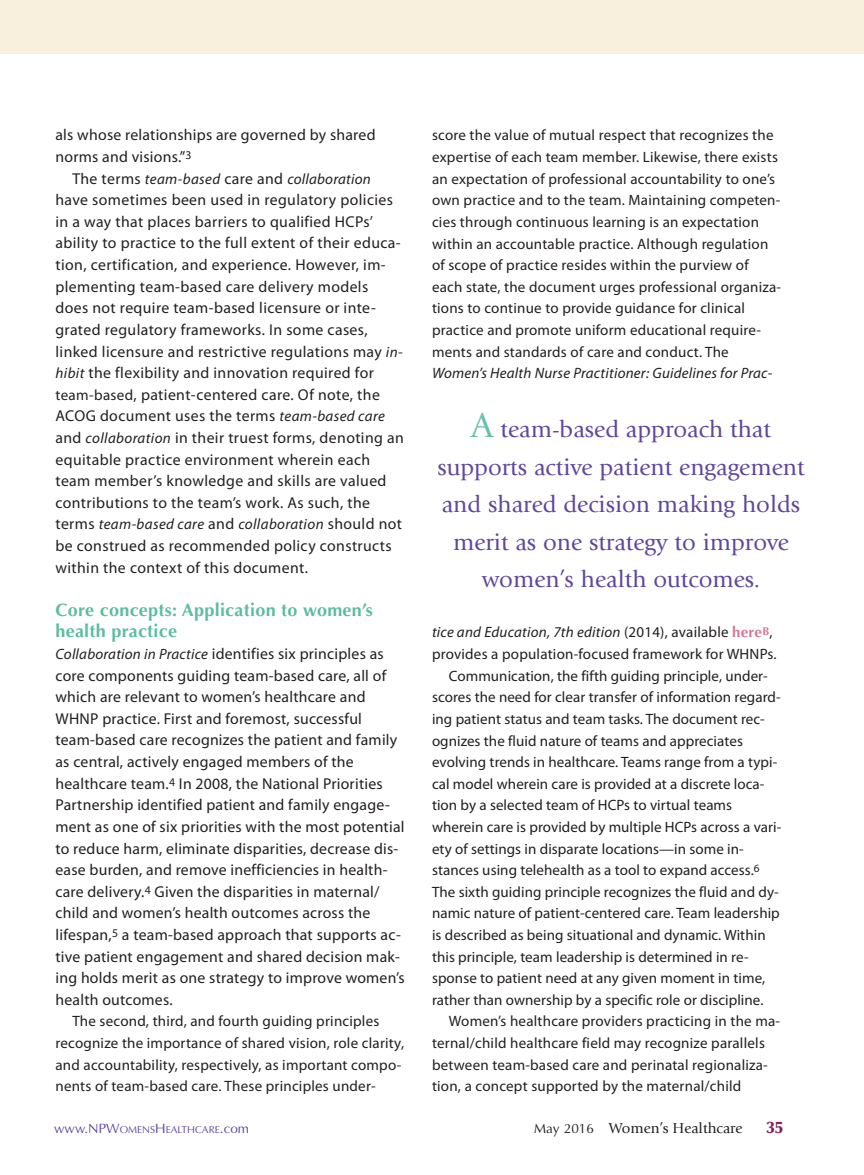
<style>
.page{position:relative;width:864px;height:1175px;background:#fff}
.page>*{position:absolute;margin:0;border:0;box-sizing:border-box;transform-origin:0 0}
.t1{font:24px/37.5px "Giovanni";color:#60479d;text-align:center}
.t2{font:700 18px/21.6px "Optima";letter-spacing:.015em;color:#5dbda0}
.t3{font:900 16.5px "Optima";color:#862155}
.t4{font:15.75px/21.6px "Myriad Pro";letter-spacing:.015em;color:#231f20}
.t5{font:15px/21.6px "Myriad Pro";letter-spacing:.01em;color:#231f20}
.t6{font:italic 15px "Myriad Pro";letter-spacing:.015em;color:#231f20}
.t7{font:15px "Giovanni";color:#231f20}
.t8{font:10.2px "Optima";color:#60479d}
.s1{font-style:normal;font-size:15.75px}
.s2{font-style:italic;font-size:15px}
.s3{font-size:15px}
.s4{font-size:36px;color:#6ac1a9}
.s5{font-style:normal}
.s6{font-family:"Optima";font-weight:700;font-style:normal;color:#d37796}
.s7{font-size:13.5px}
.s8{font-family:"Optima";font-size:13.5px}
</style>
<div class="page">
<div style="left:0;top:0;width:864px;height:54px;background:#f8efdd"></div>
<p class="t4" style="left:56px;top:126px;width:322px">als whose relationships are governed by shared norms and visions.”<sup>3</sup></p>
<p class="t6" style="left:72px;top:173px;width:300px"><span class="s1">The terms</span> team-based <span class="s1">care and</span> collaboration</p>
<p class="t4" style="left:55px;top:190px;width:350px">have sometimes been used in regulatory policies in a way that places barriers to qualified HCPs’ ability to practice to the full extent of their educa&shy;tion, certification, and experience. However, im&shy;plementing team-based care delivery models does not require team-based licensure or inte&shy;grated regulatory frameworks. In some cases, linked licensure and restrictive regulations may <span class="s2">in&shy;hibit</span> the flexibility and innovation required for <span class="s3">team-based</span>, patient-centered care. Of note, the ACOG document uses the terms <span class="s2">team-based care </span>and <span class="s2">collaboration</span> in their truest forms, denoting an equitable practice environment wherein each team member’s knowledge and skills are valued contributions to the team’s work. As such, the</p>
<p class="t6" style="left:55px;top:519px;width:348px"><span class="s1">terms</span> team-based care <span class="s1">and</span> collaboration <span class="s1">should not</span></p>
<p class="t4" style="left:56px;top:536px;width:338px">be construed as recommended policy constructs within the context of this document.</p>
<p class="t2" style="left:56px;top:599px;width:319px">Core concepts: Application to women’s health practice</p>
<p class="t4" style="left:55px;top:644px;width:351px"><span class="s2">Collaboration in Practice</span> identifies six principles as core components guiding team-based care, all of which are relevant to women’s healthcare and WHNP practice. First and foremost, successful team-based care recognizes the patient and family as central, actively engaged members of the healthcare team.<sup>4</sup> In 2008, the National Priorities Partnership identified patient and family engage&shy;ment as one of six priorities with the most potential to reduce harm, eliminate disparities, decrease dis&shy;ease burden, and remove inefficiencies in health&shy;care delivery.<sup>4</sup> Given the disparities in maternal/ child and women’s health outcomes across the lifespan,<sup>5</sup> a team-based approach that supports ac&shy;tive patient engagement and shared decision mak&shy;ing holds merit as one strategy to improve women’s health outcomes.</p>
<p class="t5" style="left:56px;top:1011px;width:350px;text-indent:17px">The second, third, and fourth guiding principles recognize the importance of shared vision, role clarity, and accountability, respectively, as important compo&shy;nents of team-based care. These principles under-</p>
<p class="t5" style="left:432px;top:126px;width:351px">score the value of mutual respect that recognizes the expertise of each team member. Likewise, there exists an expectation of professional accountability to one’s own practice and to the team. Maintaining competen&shy;cies through continuous learning is an expectation within an accountable practice. Although regulation of scope of practice resides within the purview of each state, the document urges professional organiza&shy;tions to continue to provide guidance for clinical practice and promote uniform educational require&shy;ments and standards of care and conduct. The</p>
<p class="t6" style="left:432px;top:367px;width:342px">Women’s Health Nurse Practitioner: Guidelines for Prac-</p>
<h1 class="t1" style="left:437px;top:412px;width:369px"><span class="s4">A</span> team-based approach that supports active patient engagement and shared decision making holds merit as one strategy to improve women’s health outcomes.</h1>
<p class="t6" style="left:432px;top:627px;width:342px">tice and Education, 7th edition <span class="s5">(2014), available</span> <span class="s6">here</span><sup>B</sup><span class="s5">,</span></p>
<p class="t5" style="left:432px;top:644px;width:346px">provides a population-focused framework for WHNPs.</p>
<p class="t5" style="left:449px;top:666px;width:320px">Communication, the fifth guiding principle, under-</p>
<p class="t5" style="left:432px;top:687px;width:350px">scores the need for clear transfer of information regard-</p>
<p class="t5" style="left:432px;top:709px;width:334px">ing patient status and team tasks. The document rec-</p>
<p class="t5" style="left:432px;top:731px;width:312px">ognizes the fluid nature of teams and appreciates</p>
<p class="t5" style="left:432px;top:752px;width:347px">evolving trends in healthcare. Teams range from a typi-</p>
<p class="t5" style="left:432px;top:774px;width:334px">cal model wherein care is provided at a discrete loca-</p>
<p class="t5" style="left:432px;top:795px;width:302px">tion by a selected team of HCPs to virtual teams</p>
<p class="t5" style="left:432px;top:817px;width:351px">wherein care is provided by multiple HCPs across a vari-</p>
<p class="t5" style="left:432px;top:839px;width:313px">ety of settings in disparate locations—in some in-</p>
<p class="t5" style="left:432px;top:860px;width:329px">stances using telehealth as a tool to expand access.<sup>6</sup></p>
<p class="t5" style="left:432px;top:882px;width:348px">The sixth guiding principle recognizes the fluid and dy-</p>
<p class="t5" style="left:432px;top:903px;width:349px">namic nature of patient-centered care. Team leadership</p>
<p class="t5" style="left:432px;top:925px;width:335px">is described as being situational and dynamic. Within</p>
<p class="t5" style="left:432px;top:947px;width:318px">this principle, team leadership is determined in re-</p>
<p class="t5" style="left:432px;top:968px;width:335px">sponse to patient need at any given moment in time,</p>
<p class="t5" style="left:432px;top:990px;width:333px">rather than ownership by a specific role or discipline.</p>
<p class="t5" style="left:449px;top:1011px;width:333px">Women’s healthcare providers practicing in the ma-</p>
<p class="t5" style="left:432px;top:1033px;width:334px">ternal/child healthcare field may recognize parallels</p>
<p class="t5" style="left:432px;top:1055px;width:337px">between team-based care and perinatal regionaliza-</p>
<p class="t5" style="left:432px;top:1076px;width:311px">tion, a concept supported by the maternal/child</p>
<p class="t8" style="left:54px;top:1123px;width:197px"><span class="s7">www.NPW</span>OMENS<span class="s7">H</span>EALTHCARE<span class="s7">.com</span></p>
<p class="t7" style="left:534px;top:1122px;width:210px"><span class="s8">May 2016</span> Women’s Healthcare</p>
<p class="t3" style="left:766px;top:1121px;width:18px">35</p>
</div>
